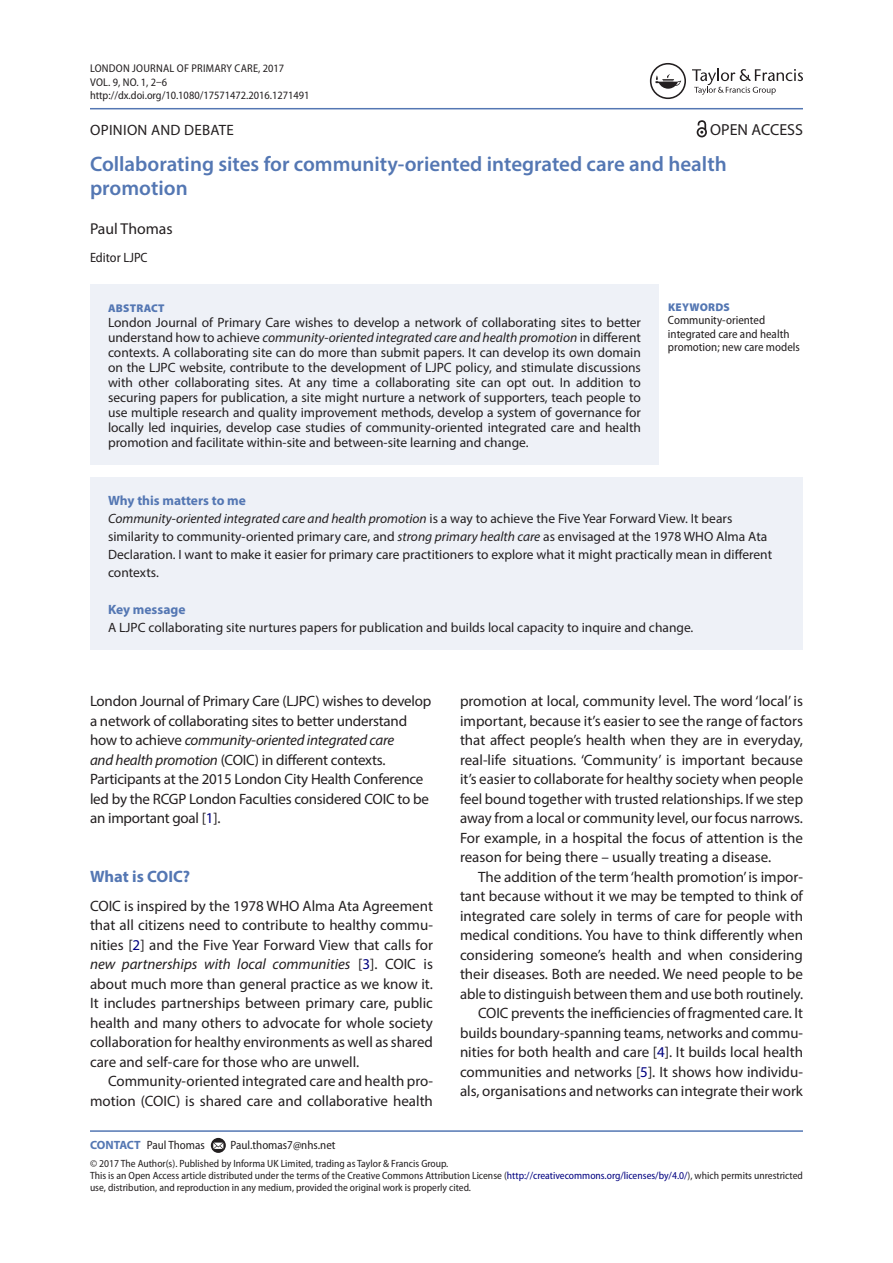
<style>
.page{position:relative;width:893px;height:1263px;background:#fff}
.page>*{position:absolute;margin:0;border:0;box-sizing:border-box;transform-origin:0 0}
.t1{font:600 21px/24px "Myriad Pro";color:#5477b3}
.t2{font:700 16.5px "Myriad Pro";color:#5477b3}
.t3{font:16.05px "Myriad Pro";color:#231f20}
.t4{font:15.75px "Myriad Pro";color:#231f20}
.t5{font:15px/19.5px "Myriad Pro";color:#231f20;text-align:justify}
.t6{font:15px "Myriad Pro";letter-spacing:.02em;color:#231f20}
.t7{font:13.5px/15px "Myriad Pro";color:#231f20;text-align:justify}
.t8{font:semi-condensed 13.5px "Myriad Pro";color:#231f20}
.t9{font:700 13.5px "Myriad Pro";color:#5477b3}
.t10{font:semi-condensed 12px/13.5px "Myriad Pro";color:#231f20}
.t11{font:semi-condensed 11.25px/13.5px "Myriad Pro";color:#231f20}
.t12{font:900 11.25px "Myriad Pro";letter-spacing:.02em;color:#5477b3}
.t13{font:semi-condensed 10.5px/12px "Myriad Pro";color:#231f20}
.s1{font-style:italic}
.s2{font-weight:700;color:#5477b3}
.s3{color:#000080}
.s4{font-weight:700;font-stretch:normal;color:#5477b3}
</style>
<div class="page">
<hr style="left:90px;top:108px;width:713px;height:1px;background:#5477b3">
<div style="left:90px;top:285px;width:569px;height:180px;background:#eef1f7"></div>
<hr style="left:90px;top:1130px;width:713px;height:2px;background:#5477b3">
<svg style="left:211px;top:1138px;width:15px;height:15px"></svg>
<svg style="left:213px;top:1142px;width:10px;height:7px"></svg>
<svg style="left:692px;top:69px;width:111px;height:26px"></svg>
<svg style="left:650px;top:63px;width:36px;height:36px"></svg>
<svg style="left:697px;top:120px;width:10px;height:17px"></svg>
<div style="left:90px;top:477px;width:712px;height:173px;background:#eef1f7"></div>
<p class="t11" style="left:90px;top:62px;width:221px">London Journal of Primary Care, 2017<br>VOL. 9, NO. 1, 2–6 http://dx.doi.org/10.1080/17571472.2016.1271491</p>
<p class="t6" style="left:90px;top:121px;width:145px">OPINION AND DEBATE</p>
<h1 class="t1" style="left:90px;top:151px;width:638px">Collaborating sites for community-oriented integrated care and health promotion</h1>
<p class="t4" style="left:90px;top:219px;width:84px">Paul Thomas</p>
<p class="t8" style="left:90px;top:250px;width:59px">Editor LJPC</p>
<p class="t3" style="left:710px;top:120px;width:94px">OPEN ACCESS</p>
<p class="t12" style="left:108px;top:301px;width:58px">ABSTRACT</p>
<p class="t7" style="left:108px;top:314px;width:534px">London Journal of Primary Care wishes to develop a network of collaborating sites to better understand how to achieve <span class="s1">community</span>-<span class="s1">oriented integrated care and health promotion</span> in different contexts. A collaborating site can do more than submit papers. It can develop its own domain on the LJPC website, contribute to the development of LJPC policy, and stimulate discussions with other collaborating sites. At any time a collaborating site can opt out. In addition to securing papers for publication, a site might nurture a network of supporters, teach people to use multiple research and quality improvement methods, develop a system of governance for locally led inquiries, develop case studies of community-oriented integrated care and health promotion and facilitate within-site and between-site learning and change.</p>
<p class="t12" style="left:668px;top:301px;width:63px">KEYWORDS</p>
<p class="t10" style="left:668px;top:314px;width:133px">Community-oriented integrated care and health promotion; new care models</p>
<p class="t7" style="left:108px;top:491px;width:666px;line-height:18px;text-align:left"><span class="s2">Why this matters to me<br></span><span class="s1">Community</span>-<span class="s1">oriented integrated care and health promotion</span> is a way to achieve the Five Year Forward View. It bears similarity to community-oriented primary care, and <span class="s1">strong primary health care</span> as envisaged at the 1978 WHO Alma Ata Declaration. I want to make it easier for primary care practitioners to explore what it might practically mean in different contexts.</p>
<p class="t9" style="left:108px;top:601px;width:79px">Key message</p>
<p class="t7" style="left:108px;top:620px;width:587px">A LJPC collaborating site nurtures papers for publication and builds local capacity to inquire and change.</p>
<p class="t5" style="left:90px;top:691px;width:343px;text-align:left">London Journal of Primary Care (LJPC) wishes to develop a network of collaborating sites to better understand how to achieve <span class="s1">community</span>-<span class="s1">oriented integrated care<br>and health promotion</span> (COIC) in different contexts.<br>Participants at the 2015 London City Health Conference led by the RCGP London Faculties considered COIC to be an important goal [<span class="s3">1</span>].</p>
<p class="t2" style="left:90px;top:865px;width:102px">What is COIC?</p>
<p class="t5" style="left:90px;top:896px;width:344px">COIC is inspired by the 1978 WHO Alma Ata Agreement that all citizens need to contribute to healthy commu&shy;nities [<span class="s3">2</span>] and the Five Year Forward View that calls for <span class="s1">new partnerships with local communities</span> [<span class="s3">3</span>]. COIC is about much more than general practice as we know it.<br>It includes partnerships between primary care, public health and many others to advocate for whole society collaboration for healthy environments as well as shared care and self-care for those who are unwell.</p>
<p class="t5" style="left:90px;top:1071px;width:344px;text-align:right">Community-oriented integrated care and health pro&shy;motion (COIC) is shared care and collaborative health</p>
<p class="t10" style="left:90px;top:1138px;width:116px"><span class="s4">CONTACT</span> Paul Thomas</p>
<p class="t10" style="left:231px;top:1138px;width:107px">Paul.thomas7@nhs.net</p>
<p class="t5" style="left:460px;top:691px;width:345px">promotion at local, community level. The word ‘local’ is important, because it’s easier to see the range of factors that affect people’s health when they are in everyday, real-life situations. ‘Community’ is important because it’s easier to collaborate for healthy society when people feel bound together with trusted relationships. If we step away from a local or community level, our focus narrows.<br>For example, in a hospital the focus of attention is the reason for being there – usually treating a disease.</p>
<p class="t5" style="left:460px;top:866px;width:345px;text-align:right">The addition of the term ‘health promotion’ is impor&shy;tant because without it we may be tempted to think of integrated care solely in terms of care for people with medical conditions. You have to think differently when considering someone’s health and when considering their diseases. Both are needed. We need people to be able to distinguish between them and use both routinely.<br>COIC prevents the inefficiencies of fragmented care. It builds boundary-spanning teams, networks and commu&shy;nities for both health and care [<span class="s3">4</span>]. It builds local health communities and networks [<span class="s3">5</span>]. It shows how individu&shy;als, organisations and networks can integrate their work</p>
<p class="t13" style="left:90px;top:1158px;width:714px">© 2017 The Author(s). Published by Informa UK Limited, trading as Taylor &amp; Francis Group.<br>This is an Open Access article distributed under the terms of the Creative Commons Attribution License (<span class="s3">http://creativecommons.org/licenses/by/4.0/</span>), which permits unrestricted use, distribution, and reproduction in any medium, provided the original work is properly cited.</p>
</div>
